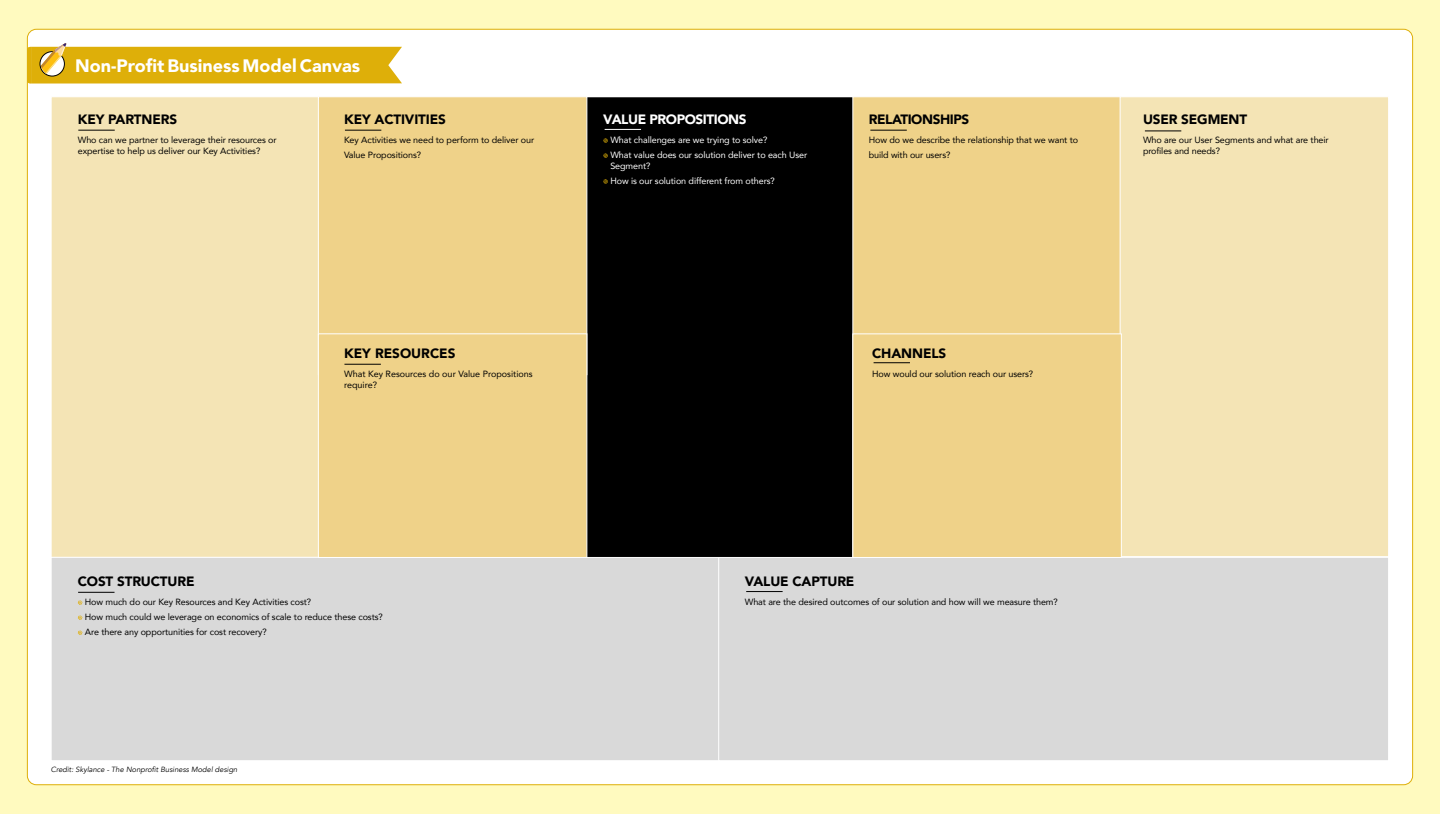
<style>
.page{position:relative;width:1440px;height:814px;background:#fffabf}
.page>*{position:absolute;margin:0;border:0;box-sizing:border-box;transform-origin:0 0}
.t1{font:900 18px "Avenir";color:#fff}
.t2{font:900 13.5px "Avenir";letter-spacing:-.01em;color:#000}
.t3{font:900 13.5px "Avenir";letter-spacing:-.03em;color:#fff}
.t4{font:900 13.5px "Avenir";letter-spacing:-.03em;color:#000}
.t5{font:9px/10.8px "Avenir";letter-spacing:-.01em;color:#000}
.t6{font:9px/10.8px "Avenir";letter-spacing:-.01em;color:#fff}
.t7{font:italic 7.5px "Avenir";color:#000}
</style>
<div class="page">
<div style="left:27px;top:29px;width:1386px;height:755px;background:#fff;border-radius:9px"></div>
<div style="left:51px;top:96px;width:269px;height:462px;background:#f4e4b5;border:1px solid #fff"></div>
<div style="left:51px;top:557px;width:670px;height:204px;background:#d9d9d9;border:1px solid #fff"></div>
<div style="left:718px;top:557px;width:671px;height:204px;background:#d9d9d9;border:1px solid #fff"></div>
<div style="left:586px;top:97px;width:268px;height:460px;background:#000"></div>
<div style="left:852px;top:96px;width:270px;height:462px;background:#efd289;border:1px solid #fff"></div>
<div style="left:318px;top:96px;width:269px;height:279px;background:#efd289;border:1px solid #fff"></div>
<div style="left:1120px;top:96px;width:269px;height:461px;background:#f4e4b5;border:1px solid #fff"></div>
<div style="left:318px;top:333px;width:269px;height:225px;background:#efd289;border:1px solid #fff"></div>
<div style="left:852px;top:333px;width:270px;height:225px;background:#efd289;border:1px solid #fff"></div>
<svg style="left:603px;top:138px;width:5px;height:5px"></svg>
<svg style="left:603px;top:153px;width:5px;height:5px"></svg>
<svg style="left:603px;top:179px;width:5px;height:5px"></svg>
<svg style="left:78px;top:600px;width:4px;height:5px"></svg>
<svg style="left:78px;top:615px;width:4px;height:5px"></svg>
<svg style="left:78px;top:630px;width:4px;height:5px"></svg>
<hr style="left:78px;top:130px;width:37px;height:1px;background:#000">
<hr style="left:345px;top:130px;width:36px;height:1px;background:#000">
<hr style="left:78px;top:592px;width:37px;height:1px;background:#000">
<hr style="left:746px;top:591px;width:37px;height:1px;background:#000">
<hr style="left:605px;top:129px;width:36px;height:1px;background:#fff">
<hr style="left:1145px;top:130px;width:36px;height:1px;background:#000">
<hr style="left:870px;top:130px;width:37px;height:1px;background:#000">
<hr style="left:344px;top:364px;width:37px;height:1px;background:#000">
<hr style="left:874px;top:362px;width:36px;height:1px;background:#000">
<svg style="left:27px;top:43px;width:375px;height:41px;background:#e1b92a"></svg>
<p class="t1" style="left:75px;top:50px;width:286px">Non-Profit Business Model Canvas</p>
<p class="t2" style="left:78px;top:107px;width:101px">KEY PARTNERS</p>
<p class="t5" style="left:78px;top:134px;width:200px">Who can we partner to leverage their resources or expertise to help us deliver our Key Activities?</p>
<p class="t2" style="left:344px;top:107px;width:103px">KEY ACTIVITIES</p>
<p class="t5" style="left:344px;top:134px;width:192px">Key Activities we need to perform to deliver our</p>
<p class="t5" style="left:344px;top:149px;width:79px">Value Propositions?</p>
<p class="t2" style="left:344px;top:341px;width:113px">KEY RESOURCES</p>
<p class="t5" style="left:344px;top:368px;width:190px">What Key Resources do our Value Propositions require?</p>
<p class="t3" style="left:603px;top:107px;width:145px">VALUE PROPOSITIONS</p>
<p class="t6" style="left:610px;top:134px;width:159px">What challenges are we trying to solve?</p>
<p class="t6" style="left:610px;top:149px;width:198px">What value does our solution deliver to each User<br>Segment?</p>
<p class="t6" style="left:610px;top:175px;width:166px">How is our solution different from others?</p>
<p class="t4" style="left:869px;top:107px;width:102px">RELATIONSHIPS</p>
<p class="t5" style="left:869px;top:134px;width:211px">How do we describe the relationship that we want to</p>
<p class="t5" style="left:869px;top:149px;width:83px">build with our users?</p>
<p class="t2" style="left:1143px;top:107px;width:106px">USER SEGMENT</p>
<p class="t5" style="left:1143px;top:134px;width:187px">Who are our User Segments and what are their profiles and needs?</p>
<p class="t2" style="left:872px;top:341px;width:76px">CHANNELS</p>
<p class="t5" style="left:872px;top:368px;width:163px">How would our solution reach our users?</p>
<p class="t2" style="left:78px;top:569px;width:118px">COST STRUCTURE</p>
<p class="t5" style="left:85px;top:596px;width:228px">How much do our Key Resources and Key Activities cost?</p>
<p class="t5" style="left:85px;top:611px;width:299px">How much could we leverage on economics of scale to reduce these costs?</p>
<p class="t5" style="left:85px;top:626px;width:183px">Are there any opportunities for cost recovery?</p>
<p class="t7" style="left:51px;top:765px;width:188px">Credit: Skylance - The Nonprofit Business Model design</p>
<p class="t2" style="left:745px;top:569px;width:111px">VALUE CAPTURE</p>
<p class="t5" style="left:745px;top:596px;width:315px">What are the desired outcomes of our solution and how will we measure them?</p>
</div>
